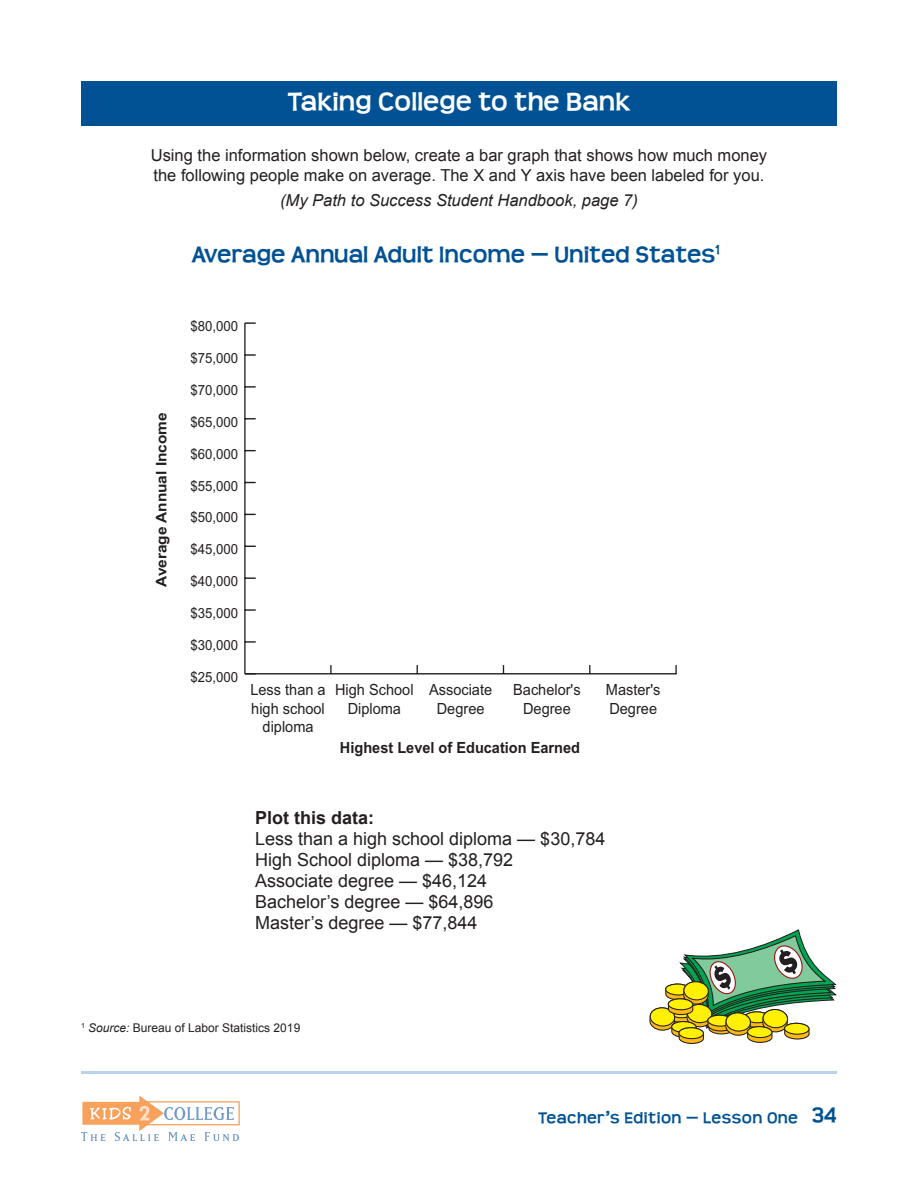
<style>
.page{position:relative;width:918px;height:1188px;background:#fff}
.page>*{position:absolute;margin:0;border:0;box-sizing:border-box;transform-origin:0 0}
.activity_headline_18{font:700 27px "Teen";letter-spacing:.005em;color:#fff}
.body_no_indent{font:700 24px "Teen";color:#005294}
.body_no_indent-2{font:18px "Arial";color:#231f20}
.body_no_indent-3{font:700 18px "Arial";color:#231f20}
.body_no_indent-4{font:16.5px/19.5px "Arial";color:#231f20}
.body_no_indent-5{font:italic 16.5px "Arial";color:#231f20}
.t1{font:700 16.5px "Teen";letter-spacing:.025em;color:#005294}
.t2{font:15.45px/18.1px "Arial";color:#231f20;text-align:center;scale:.94 1}
.t3{font:700 15.45px "Arial";color:#231f20;scale:.94 1}
.t4{font:700 14.55px "Arial";color:#231f20;scale:1.06 1}
.t5{font:13.95px "Arial";color:#231f20;scale:.94 1}
.Footnote_Text{font:12px "Arial";color:#231f20}
.s1{font-style:italic}
.s2{font-size:22.5px}
</style>
<div class="page">
<svg style="left:81px;top:1096px;width:159px;height:46px"></svg>
<hr style="left:81px;top:1071px;width:756px;height:3px;background:#b9d1ea">
<div style="left:81px;top:81px;width:756px;height:45px;background:#005294"></div>
<hr style="left:245px;top:673px;width:431px;height:1px;background:#231f20">
<svg style="left:330px;top:665px;width:2px;height:8px"></svg>
<svg style="left:675px;top:665px;width:2px;height:9px"></svg>
<hr style="left:244px;top:323px;width:2px;height:351px;background:#231f20">
<svg style="left:246px;top:641px;width:10px;height:2px"></svg>
<svg style="left:246px;top:609px;width:10px;height:2px"></svg>
<svg style="left:246px;top:577px;width:10px;height:2px"></svg>
<svg style="left:246px;top:386px;width:10px;height:2px"></svg>
<svg style="left:246px;top:354px;width:10px;height:2px"></svg>
<svg style="left:245px;top:322px;width:11px;height:2px"></svg>
<svg style="left:649px;top:929px;width:188px;height:115px"></svg>
<p class="activity_headline_18" style="left:288px;top:86px;width:344px">Taking College to the Bank</p>
<p class="body_no_indent-4" style="left:151px;top:146px;width:618px">Using the information shown below, create a bar graph that shows how much money the following people make on average. The X and Y axis have been labeled for you.</p>
<p class="body_no_indent-5" style="left:280px;top:190px;width:359px">(My Path to Success Student Handbook, page 7)</p>
<p class="body_no_indent" style="left:192px;top:240px;width:529px">Average Annual Adult Income — United States<sup>1</sup></p>
<p class="t5" style="left:190px;top:317px;width:52px">$80,000</p>
<p class="t5" style="left:190px;top:349px;width:52px">$75,000</p>
<p class="t4" style="left:151px;top:587px;width:166px;rotate:-90deg">Average Annual Income</p>
<p class="t5" style="left:190px;top:380px;width:52px">$70,000</p>
<p class="t5" style="left:190px;top:412px;width:52px">$65,000</p>
<p class="t5" style="left:190px;top:444px;width:52px">$60,000</p>
<p class="t5" style="left:190px;top:476px;width:52px">$55,000</p>
<p class="t5" style="left:190px;top:508px;width:52px">$50,000</p>
<p class="t5" style="left:190px;top:540px;width:52px">$45,000</p>
<p class="t5" style="left:190px;top:572px;width:52px">$40,000</p>
<p class="t5" style="left:190px;top:604px;width:52px">$35,000</p>
<p class="t5" style="left:190px;top:635px;width:52px">$30,000</p>
<p class="t5" style="left:190px;top:667px;width:52px">$25,000</p>
<p class="t2" style="left:250px;top:681px;width:82px">Less than a high school diploma</p>
<p class="t2" style="left:335px;top:681px;width:85px">High School<br>Diploma</p>
<p class="t2" style="left:429px;top:681px;width:69px">Associate<br>Degree</p>
<p class="t2" style="left:513px;top:681px;width:73px">Bachelor's<br>Degree</p>
<p class="t3" style="left:340px;top:737px;width:257px">Highest Level of Education Earned</p>
<p class="t2" style="left:606px;top:681px;width:60px;text-align:left">Master's<br>Degree</p>
<p class="body_no_indent-3" style="left:255px;top:806px;width:121px">Plot this data:</p>
<p class="body_no_indent-2" style="left:255px;top:827px;width:352px">Less than a high school diploma — $30,784</p>
<p class="body_no_indent-2" style="left:255px;top:848px;width:260px">High School diploma — $38,792</p>
<p class="body_no_indent-2" style="left:255px;top:869px;width:234px">Associate degree — $46,124</p>
<p class="body_no_indent-2" style="left:255px;top:890px;width:240px">Bachelor’s degree — $64,896</p>
<p class="body_no_indent-2" style="left:255px;top:911px;width:224px">Master’s degree — $77,844</p>
<p class="Footnote_Text" style="left:81px;top:1020px;width:221px"><sup>1</sup> <span class="s1">Source:</span> Bureau of Labor Statistics 2019</p>
<p class="t1" style="left:538px;top:1109px;width:300px">Teacher’s Edition — Lesson One <span class="s2">34</span></p>
</div>
